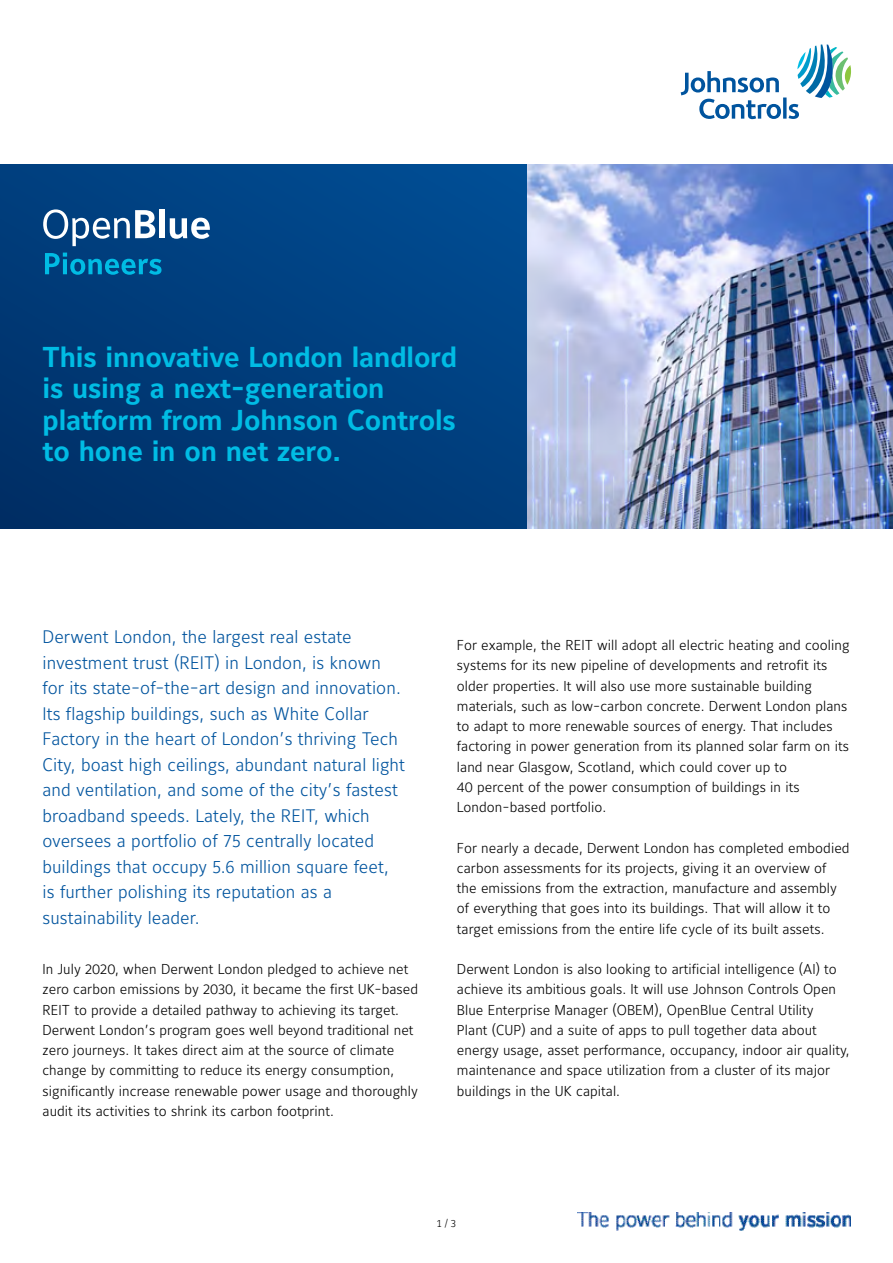
<style>
.page{position:relative;width:893px;height:1263px;background:#fff}
.page>*{position:absolute;margin:0;border:0;box-sizing:border-box;transform-origin:0 0}
.t1{font:700 28.5px/31.5px "Maurea Jci Lf ML";letter-spacing:-.005em;color:#00bce4}
.t2{font:300 18px/25.5px "Maurea Jci Lf ML";letter-spacing:.005em;color:#00549e}
.t3{font:300 14.25px/20.2px "Maurea Jci Lf ML";letter-spacing:.005em;color:#000}
.t4{font:300 10.5px "Maurea Jci Lf ML";color:#000}
</style>
<div class="page">
<img style="left:526px;top:164px;width:367px;height:365px">
<div style="left:0;top:164px;width:526px;height:365px;background:linear-gradient(to right,#003570,#004689)"></div>
<img style="left:578px;top:1212px;width:272px;height:19px">
<svg style="left:681px;top:44px;width:170px;height:75px"></svg>
<svg style="left:43px;top:209px;width:112px;height:37px"></svg>
<div style="left:159px;top:210px;width:6px;height:28px;background:#fff"></div>
<svg style="left:170px;top:218px;width:40px;height:21px"></svg>
<svg style="left:45px;top:253px;width:117px;height:22px;background:#006ea4"></svg>
<h1 class="t1" style="left:43px;top:341px;width:416px">This innovative London landlord is using a next-generation platform from Johnson Controls to hone in on net zero.</h1>
<p class="t2" style="left:43px;top:624px;width:364px">Derwent London, the largest real estate investment trust (REIT) in London, is known for its state-of-the-art design and innovation.<br>Its flagship buildings, such as White Collar Factory in the heart of London’s thriving Tech City, boast high ceilings, abundant natural light and ventilation, and some of the city’s fastest broadband speeds. Lately, the REIT, which oversees a portfolio of 75 centrally located buildings that occupy 5.6 million square feet, is further polishing its reputation as a sustainability leader.</p>
<p class="t3" style="left:43px;top:959px;width:377px">In July 2020, when Derwent London pledged to achieve net zero carbon emissions by 2030, it became the first UK-based REIT to provide a detailed pathway to achieving its target.<br>Derwent London’s program goes well beyond traditional net zero journeys. It takes direct aim at the source of climate change by committing to reduce its energy consumption, significantly increase renewable power usage and thoroughly audit its activities to shrink its carbon footprint.</p>
<p class="t3" style="left:457px;top:635px;width:394px">For example, the REIT will adopt all electric heating and cooling systems for its new pipeline of developments and retrofit its older properties. It will also use more sustainable building materials, such as low-carbon concrete. Derwent London plans to adapt to more renewable sources of energy. That includes factoring in power generation from its planned solar farm on its land near Glasgow, Scotland, which could cover up to<br>40 percent of the power consumption of buildings in its London-based portfolio.</p>
<p class="t3" style="left:457px;top:837px;width:394px">For nearly a decade, Derwent London has completed embodied carbon assessments for its projects, giving it an overview of the emissions from the extraction, manufacture and assembly of everything that goes into its buildings. That will allow it to target emissions from the entire life cycle of its built assets.</p>
<p class="t3" style="left:457px;top:959px;width:394px">Derwent London is also looking to artificial intelligence (AI) to achieve its ambitious goals. It will use Johnson Controls Open Blue Enterprise Manager (OBEM), OpenBlue Central Utility<br>Plant (CUP) and a suite of apps to pull together data about energy usage, asset performance, occupancy, indoor air quality, maintenance and space utilization from a cluster of its major buildings in the UK capital.</p>
<p class="t4" style="left:437px;top:1216px;width:21px">1 / 3</p>
</div>
